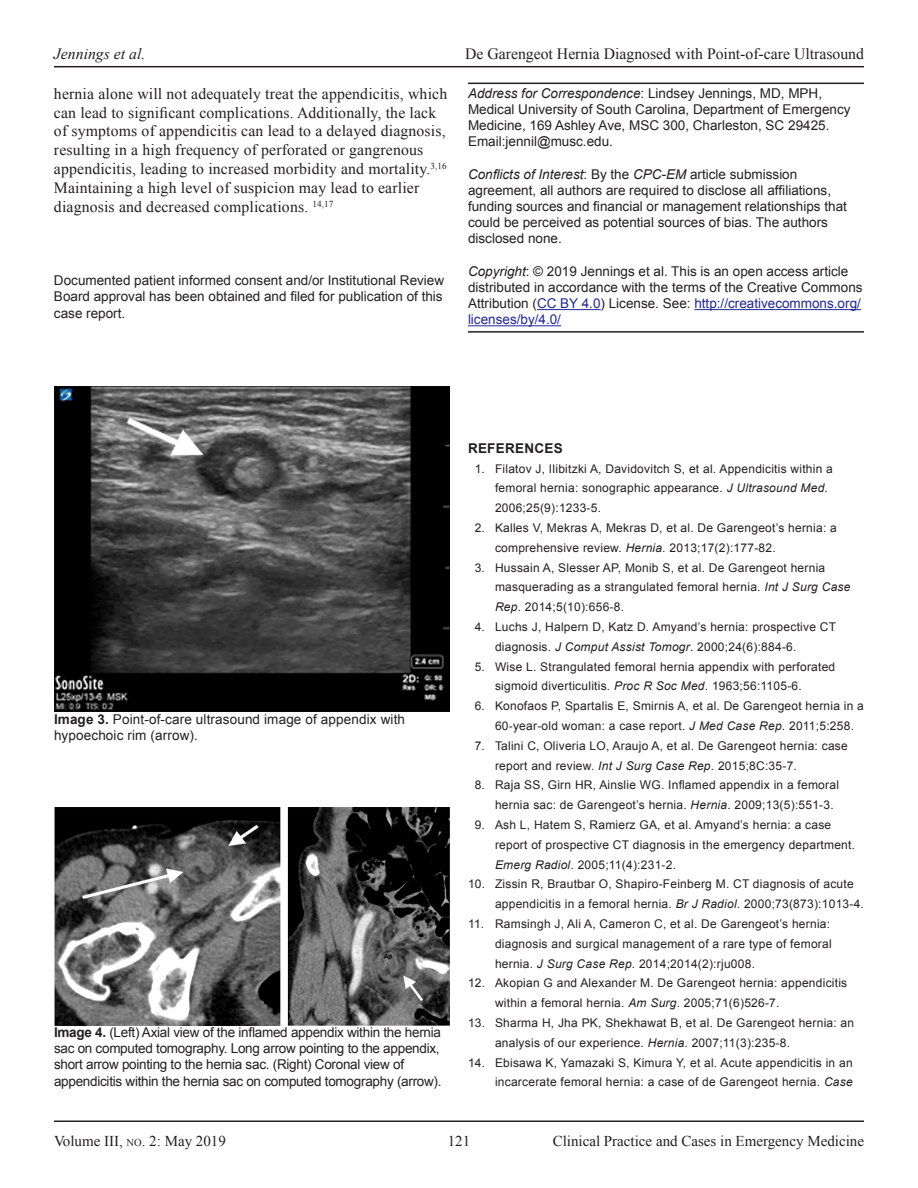
<style>
.page{position:relative;width:918px;height:1188px;background:#fff}
.page>*{position:absolute;margin:0;border:0;box-sizing:border-box;transform-origin:0 0}
.t1{font:15.75px/18.9px "Times New Roman";letter-spacing:.01em;color:#231f20}
.t2{font:italic 15.75px "Times New Roman";color:#231f20}
.t3{font:15px "Times New Roman";color:#231f20}
.t4{font:13.5px/16.2px "Arial";color:#231f20}
.t5{font:13.5px/16.2px "Arial";letter-spacing:-.02em;color:#231f20}
.t6{font:700 13.5px "Arial";letter-spacing:.02em;color:#231f20}
.t7{font:12px/19.8px "Arial";letter-spacing:.02em;color:#231f20}
.s1{font-style:italic}
.s2{color:#1f2796}
.s3{font-weight:700}
.s4{font-size:10.5px}
</style>
<div class="page">
<hr style="left:54px;top:1120px;width:810px;height:2px;background:#231f20">
<hr style="left:54px;top:66px;width:810px;height:1px;background:#231f20">
<img style="left:54px;top:386px;width:396px;height:325px">
<img style="left:54px;top:808px;width:396px;height:217px">
<hr style="left:468px;top:83px;width:396px;height:1px;background:#231f20">
<hr style="left:537px;top:309px;width:64px;height:1px;background:#1f2796">
<hr style="left:694px;top:309px;width:167px;height:1px;background:#1f2796">
<hr style="left:468px;top:331px;width:396px;height:2px;background:#231f20">
<hr style="left:468px;top:325px;width:93px;height:1px;background:#1f2796">
<h1 class="t2" style="left:54px;top:43px;width:93px">Jennings et al.</h1>
<h1 class="t1" style="left:465px;top:44px;width:400px">De Garengeot Hernia Diagnosed with Point-of-care Ultrasound</h1>
<p class="t1" style="left:54px;top:84px;width:395px">hernia alone will not adequately treat the appendicitis, which can lead to significant complications. Additionally, the lack of symptoms of appendicitis can lead to a delayed diagnosis, resulting in a high frequency of perforated or gangrenous appendicitis, leading to increased morbidity and mortality.<sup>3,16<br></sup>Maintaining a high level of suspicion may lead to earlier diagnosis and decreased complications. <sup>14,17</sup></p>
<p class="t4" style="left:54px;top:273px;width:392px;text-align:justify">Documented patient informed consent and/or Institutional Review Board approval has been obtained and filed for publication of this case report.</p>
<p class="t4" style="left:468px;top:85px;width:384px"><span class="s1">Address for Correspondence</span>: Lindsey Jennings, MD, MPH, Medical University of South Carolina, Department of Emergency Medicine, 169 Ashley Ave, MSC 300, Charleston, SC 29425.<br>Email:jennil@musc.edu.</p>
<p class="t4" style="left:468px;top:166px;width:380px"><span class="s1">Conflicts of Interest</span>: By the <span class="s1">CPC-EM</span> article submission agreement, all authors are required to disclose all affiliations, funding sources and financial or management relationships that could be perceived as potential sources of bias. The authors disclosed none.</p>
<p class="t4" style="left:468px;top:263px;width:396px"><span class="s1">Copyright</span>: © 2019 Jennings et al. This is an open access article distributed in accordance with the terms of the Creative Commons Attribution (<span class="s2">CC BY 4.0</span>) License. See: <span class="s2">http://creativecommons.org/ licenses/by/4.0/</span></p>
<p class="t4" style="left:54px;top:711px;width:353px"><span class="s3">Image 3.</span> Point-of-care ultrasound image of appendix with hypoechoic rim (arrow).</p>
<p class="t5" style="left:54px;top:1024px;width:389px"><span class="s3">Image 4.</span> (Left) Axial view of the inflamed appendix within the hernia sac on computed tomography. Long arrow pointing to the appendix, short arrow pointing to the hernia sac. (Right) Coronal view of appendicitis within the hernia sac on computed tomography (arrow).</p>
<p class="t6" style="left:468px;top:439px;width:96px">REFERENCES</p>
<p class="t7" style="left:495px;top:459px;width:339px;text-indent:-20px">1. Filatov J, Ilibitzki A, Davidovitch S, et al. Appendicitis within a femoral hernia: sonographic appearance. <span class="s1">J Ultrasound Med</span>.<br>2006;25(9):1233-5.</p>
<p class="t7" style="left:495px;top:518px;width:343px;text-indent:-20px">2. Kalles V, Mekras A, Mekras D, et al. De Garengeot’s hernia: a comprehensive review. <span class="s1">Hernia.</span> 2013;17(2):177-82.</p>
<p class="t7" style="left:495px;top:558px;width:357px;text-indent:-20px">3. Hussain A, Slesser AP, Monib S, et al. De Garengeot hernia masquerading as a strangulated femoral hernia. <span class="s1">Int J Surg Case<br>Rep</span>. 2014;5(10):656-8.</p>
<p class="t7" style="left:495px;top:617px;width:343px;text-indent:-20px">4. Luchs J, Halpern D, Katz D. Amyand’s hernia: prospective CT diagnosis. <span class="s1">J Comput Assist Tomogr</span>. 2000;24(6):884-6.</p>
<p class="t7" style="left:495px;top:657px;width:342px;text-indent:-20px">5. Wise L. Strangulated femoral hernia appendix with perforated sigmoid diverticulitis. <span class="s1">Proc R Soc Med</span>. 1963;56:1105-6.</p>
<p class="t7" style="left:495px;top:696px;width:370px;text-indent:-20px">6. Konofaos P, Spartalis E, Smirnis A, et al. De Garengeot hernia in a<br>60-year-old woman: a case report. <span class="s1">J Med Case Rep</span>. 2011;5:258.</p>
<p class="t7" style="left:495px;top:736px;width:354px;text-indent:-20px">7. Talini C, Oliveria LO, Araujo A, et al. De Garengeot hernia: case report and review. <span class="s1">Int J Surg Case Rep</span>. 2015;8C:35-7.</p>
<p class="t7" style="left:495px;top:775px;width:346px;text-indent:-20px">8. Raja SS, Girn HR, Ainslie WG. Inflamed appendix in a femoral hernia sac: de Garengeot’s hernia. <span class="s1">Hernia</span>. 2009;13(5):551-3.</p>
<p class="t7" style="left:495px;top:815px;width:362px;text-indent:-20px">9. Ash L, Hatem S, Ramierz GA, et al. Amyand’s hernia: a case report of prospective CT diagnosis in the emergency department.<br><span class="s1">Emerg Radiol</span>. 2005;11(4):231-2.</p>
<p class="t7" style="left:495px;top:874px;width:370px;text-indent:-27px">10. Zissin R, Brautbar O, Shapiro-Feinberg M. CT diagnosis of acute appendicitis in a femoral hernia. <span class="s1">Br J Radiol</span>. 2000;73(873):1013-4.</p>
<p class="t7" style="left:495px;top:914px;width:338px;text-indent:-27px">11. Ramsingh J, Ali A, Cameron C, et al. De Garengeot’s hernia: diagnosis and surgical management of a rare type of femoral hernia. <span class="s1">J Surg Case Rep</span>. 2014;2014(2):rju008.</p>
<p class="t7" style="left:495px;top:973px;width:354px;text-indent:-27px">12. Akopian G and Alexander M. De Garengeot hernia: appendicitis within a femoral hernia. <span class="s1">Am Surg</span>. 2005;71(6)526-7.</p>
<p class="t7" style="left:495px;top:1013px;width:361px;text-indent:-27px">13. Sharma H, Jha PK, Shekhawat B, et al. De Garengeot hernia: an analysis of our experience. <span class="s1">Hernia</span>. 2007;11(3):235-8.</p>
<p class="t7" style="left:468px;top:1053px;width:386px;text-align:right">14. Ebisawa K, Yamazaki S, Kimura Y, et al. Acute appendicitis in an incarcerate femoral hernia: a case of de Garengeot hernia. <span class="s1">Case</span></p>
<p class="t3" style="left:54px;top:1131px;width:173px">Volume III, <span class="s4">no</span>. 2: May 2019</p>
<p class="t3" style="left:448px;top:1131px;width:24px">121</p>
<p class="t3" style="left:553px;top:1131px;width:313px">Clinical Practice and Cases in Emergency Medicine</p>
</div>
